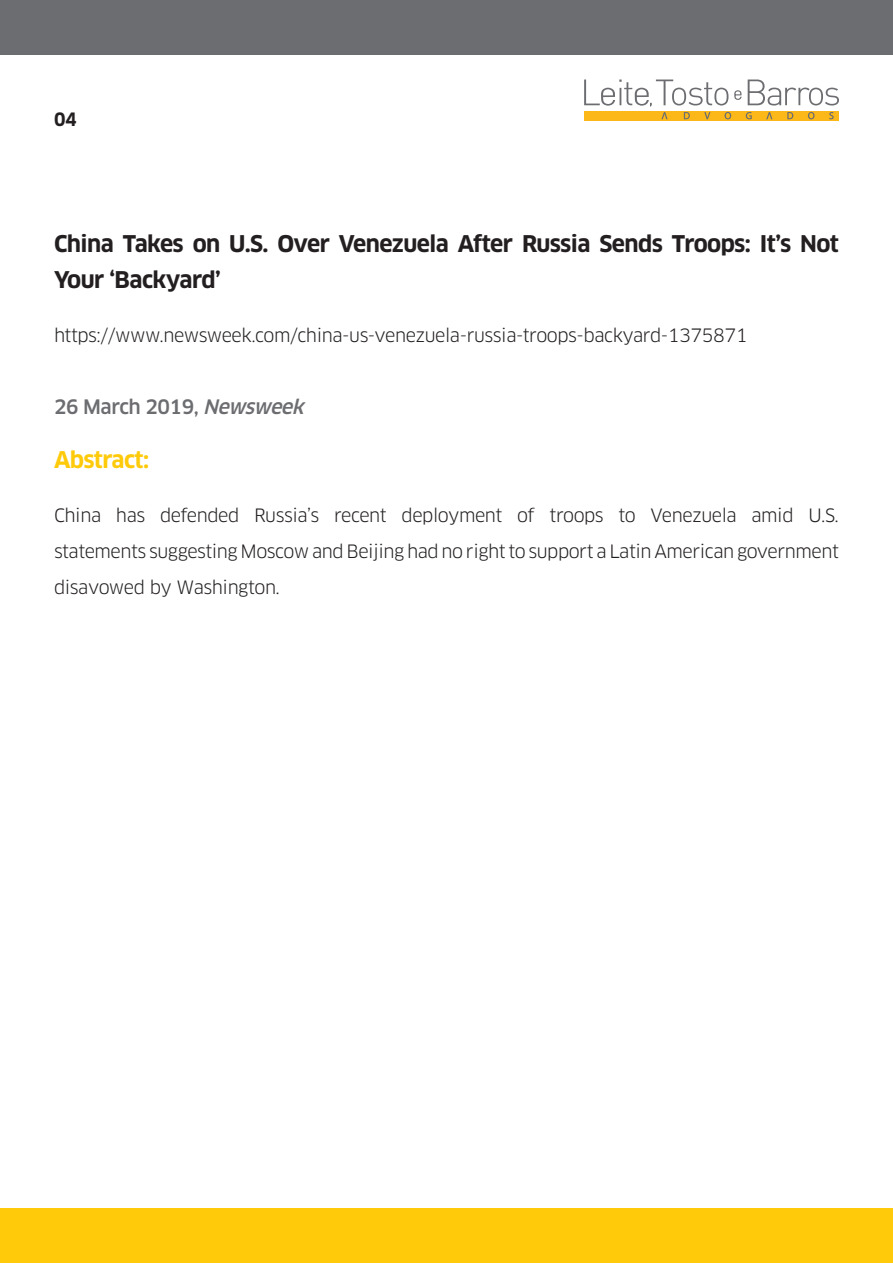
<style>
.page{position:relative;width:893px;height:1263px;background:#fff}
.page>*{position:absolute;margin:0;border:0;box-sizing:border-box;transform-origin:0 0}
.t1{font:700 22.5px/36px "Clan OT";letter-spacing:-.025em;color:#231f20}
.t2{font:700 22.5px "Clan OT";letter-spacing:-.025em;color:#feca0a}
.t3{font:500 19.5px "Clan OT";letter-spacing:-.025em;color:#6c6d70}
.t4{font:18px/36px "Clan OT";letter-spacing:-.025em;color:#231f20;text-align:justify}
.t5{font:700 18px "Clan OT";color:#231f20}
.s1{font-style:italic}
</style>
<div class="page">
<div style="left:0;top:1209px;width:893px;height:54px;background:#feca0a"></div>
<div style="left:0;top:0;width:893px;height:54px;background:#6c6d70"></div>
<div style="left:584px;top:111px;width:255px;height:10px;background:#fcb818"></div>
<svg style="left:584px;top:80px;width:255px;height:39px"></svg>
<p class="t5" style="left:54px;top:109px;width:24px">04</p>
<p class="t1" style="left:54px;top:226px;width:786px">China Takes on U.S. Over Venezuela After Russia Sends Troops: It’s Not<br>Your ‘Backyard’</p>
<p class="t4" style="left:54px;top:317px;width:695px">https://www.newsweek.com/china-us-venezuela-russia-troops-backyard-1375871</p>
<p class="t3" style="left:54px;top:395px;width:256px">26 March 2019, <span class="s1">Newsweek</span></p>
<p class="t2" style="left:54px;top:447px;width:97px">Abstract:</p>
<p class="t4" style="left:54px;top:497px;width:786px">China has defended Russia’s recent deployment of troops to Venezuela amid U.S. statements suggesting Moscow and Beijing had no right to support a Latin American government disavowed by Washington.</p>
</div>
